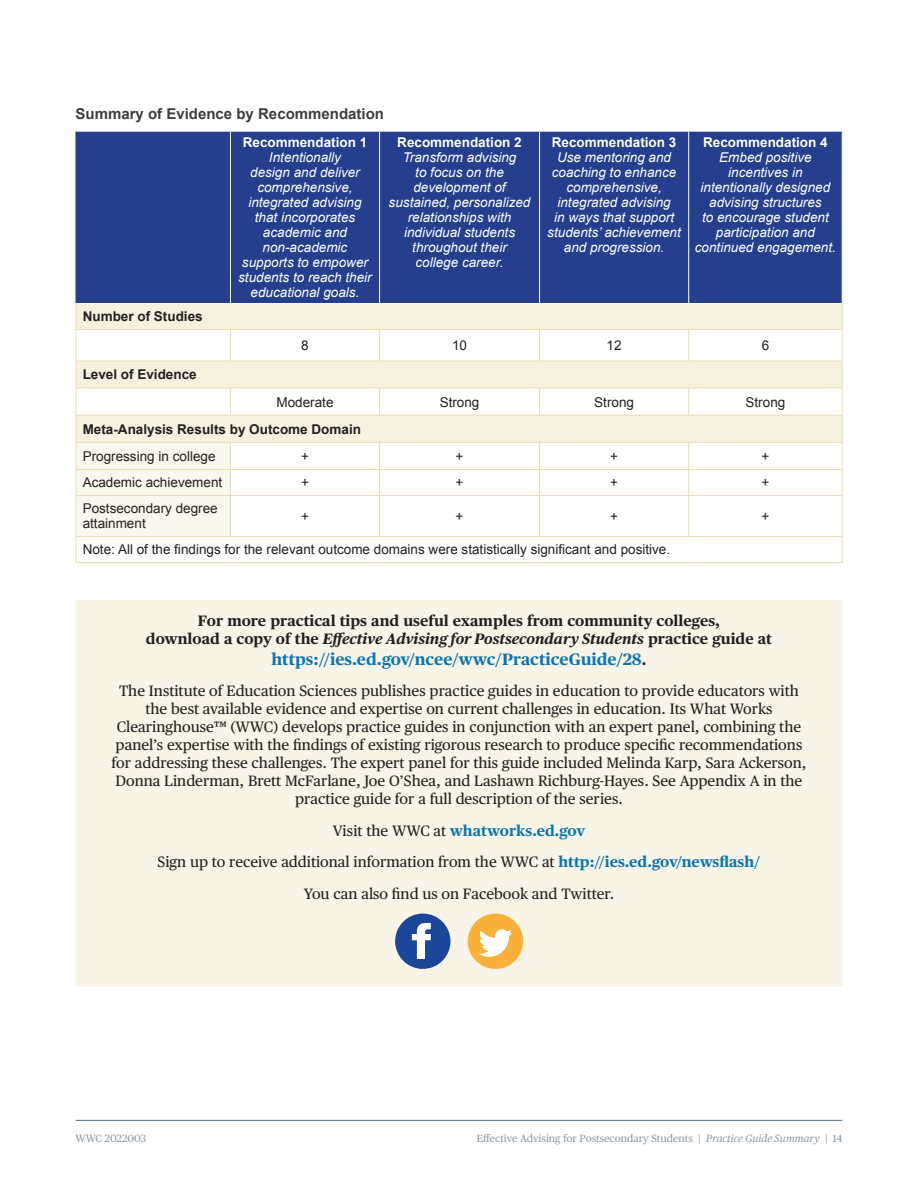
<style>
.page{position:relative;width:918px;height:1188px;background:#fff}
.page>*{position:absolute;margin:0;border:0;box-sizing:border-box;transform-origin:0 0}
.t1{font:700 16.5px "Publico Text";color:#0a75af}
.t2{font:15px/18px "Publico Text";color:#231f20;text-align:center}
.t3{font:700 15px/18px "Publico Text";color:#231f20;text-align:center}
.t4{font:700 15px "Arial";color:#3e3e3f}
.t5{font:italic 13.5px/15px "Arial";color:#fff;text-align:center}
.t6{font:13.5px/15px "Arial";color:#231f20}
.t7{font:700 13.5px "Arial";color:#231f20}
.t8{font:700 13.5px "Arial";color:#fff}
.t9{font:10.5px "Publico Text";color:#909ba7}
.s1{font-style:italic}
.s2{font-size:15px;color:#231f20}
.s3{font-weight:700;color:#0a75af}
</style>
<div class="page">
<hr style="left:76px;top:1120px;width:766px;height:1px;background:#566f7f">
<div style="left:77px;top:132px;width:765px;height:171px;background:#253f8e"></div>
<div style="left:231px;top:304px;width:611px;height:25px;background:#f6f2df"></div>
<svg style="left:231px;top:330px;width:611px;height:206px"></svg>
<hr style="left:379px;top:132px;width:1px;height:171px;background:#fff">
<hr style="left:539px;top:132px;width:1px;height:171px;background:#fff">
<hr style="left:688px;top:132px;width:1px;height:171px;background:#fff">
<hr style="left:230px;top:132px;width:1px;height:171px;background:#fff">
<svg style="left:842px;top:304px;width:1px;height:25px"></svg>
<hr style="left:230px;top:329px;width:150px;height:1px;background:#e9dfb4">
<hr style="left:380px;top:329px;width:160px;height:1px;background:#e9dfb4">
<hr style="left:379px;top:330px;width:1px;height:31px;background:#e9dfb4">
<hr style="left:540px;top:329px;width:149px;height:1px;background:#e9dfb4">
<hr style="left:539px;top:330px;width:1px;height:31px;background:#e9dfb4">
<hr style="left:689px;top:329px;width:153px;height:1px;background:#e9dfb4">
<hr style="left:688px;top:330px;width:1px;height:31px;background:#e9dfb4">
<hr style="left:842px;top:330px;width:1px;height:31px;background:#e9dfb4">
<hr style="left:230px;top:361px;width:150px;height:1px;background:#e9dfb4">
<hr style="left:380px;top:361px;width:160px;height:1px;background:#e9dfb4">
<hr style="left:540px;top:361px;width:149px;height:1px;background:#e9dfb4">
<hr style="left:689px;top:361px;width:153px;height:1px;background:#e9dfb4">
<hr style="left:230px;top:388px;width:150px;height:1px;background:#e9dfb4">
<hr style="left:380px;top:388px;width:160px;height:1px;background:#e9dfb4">
<svg style="left:379px;top:388px;width:1px;height:27px"></svg>
<hr style="left:540px;top:388px;width:149px;height:1px;background:#e9dfb4">
<svg style="left:539px;top:388px;width:1px;height:27px"></svg>
<hr style="left:689px;top:388px;width:153px;height:1px;background:#e9dfb4">
<svg style="left:688px;top:388px;width:1px;height:27px"></svg>
<hr style="left:230px;top:415px;width:150px;height:1px;background:#e9dfb4">
<hr style="left:380px;top:415px;width:160px;height:1px;background:#e9dfb4">
<hr style="left:540px;top:415px;width:149px;height:1px;background:#e9dfb4">
<hr style="left:689px;top:415px;width:153px;height:1px;background:#e9dfb4">
<hr style="left:230px;top:442px;width:150px;height:1px;background:#e9dfb4">
<hr style="left:380px;top:442px;width:160px;height:1px;background:#e9dfb4">
<hr style="left:540px;top:442px;width:149px;height:1px;background:#e9dfb4">
<hr style="left:689px;top:442px;width:153px;height:1px;background:#e9dfb4">
<hr style="left:230px;top:469px;width:150px;height:1px;background:#e9dfb4">
<hr style="left:380px;top:469px;width:160px;height:1px;background:#e9dfb4">
<svg style="left:379px;top:443px;width:1px;height:52px"></svg>
<hr style="left:540px;top:469px;width:149px;height:1px;background:#e9dfb4">
<svg style="left:539px;top:443px;width:1px;height:52px"></svg>
<hr style="left:689px;top:469px;width:153px;height:1px;background:#e9dfb4">
<svg style="left:688px;top:443px;width:1px;height:52px"></svg>
<svg style="left:842px;top:361px;width:1px;height:134px"></svg>
<hr style="left:230px;top:495px;width:150px;height:1px;background:#e9dfb4">
<hr style="left:380px;top:495px;width:160px;height:1px;background:#e9dfb4">
<hr style="left:379px;top:496px;width:1px;height:40px;background:#e9dfb4">
<hr style="left:540px;top:495px;width:149px;height:1px;background:#e9dfb4">
<hr style="left:539px;top:496px;width:1px;height:40px;background:#e9dfb4">
<hr style="left:689px;top:495px;width:153px;height:1px;background:#e9dfb4">
<hr style="left:688px;top:496px;width:1px;height:40px;background:#e9dfb4">
<hr style="left:842px;top:496px;width:1px;height:41px;background:#e9dfb4">
<svg style="left:842px;top:537px;width:1px;height:25px"></svg>
<svg style="left:76px;top:304px;width:155px;height:258px"></svg>
<hr style="left:230px;top:536px;width:150px;height:1px;background:#e9dfb4">
<hr style="left:380px;top:536px;width:160px;height:1px;background:#e9dfb4">
<hr style="left:540px;top:536px;width:149px;height:1px;background:#e9dfb4">
<hr style="left:689px;top:536px;width:153px;height:1px;background:#e9dfb4">
<hr style="left:76px;top:562px;width:154px;height:1px;background:#e9dfb4">
<hr style="left:230px;top:562px;width:150px;height:1px;background:#e9dfb4">
<hr style="left:380px;top:562px;width:160px;height:1px;background:#e9dfb4">
<hr style="left:540px;top:562px;width:149px;height:1px;background:#e9dfb4">
<hr style="left:689px;top:562px;width:153px;height:1px;background:#e9dfb4">
<hr style="left:76px;top:132px;width:1px;height:171px;background:#1d449b">
<div style="left:76px;top:600px;width:766px;height:387px;background:#f8f4e7"></div>
<div style="left:395px;top:914px;width:56px;height:55px;background:#1c469a;border-radius:50%"></div>
<svg style="left:412px;top:923px;width:19px;height:36px"></svg>
<div style="left:468px;top:914px;width:55px;height:55px;background:#fbb03a;border-radius:50%"></div>
<svg style="left:479px;top:929px;width:33px;height:28px"></svg>
<p class="t4" style="left:76px;top:104px;width:310px">Summary of Evidence by Recommendation</p>
<p class="t8" style="left:243px;top:134px;width:126px">Recommendation 1</p>
<p class="t5" style="left:238px;top:150px;width:135px">Intentionally<br>design and deliver comprehensive, integrated advising that incorporates academic and non-academic supports to empower students to reach their educational goals.</p>
<p class="t8" style="left:397px;top:134px;width:126px">Recommendation 2</p>
<p class="t5" style="left:389px;top:150px;width:143px">Transform advising<br>to focus on the development of sustained, personalized relationships with individual students throughout their<br>college career.</p>
<p class="t7" style="left:83px;top:308px;width:122px">Number of Studies</p>
<p class="t8" style="left:552px;top:134px;width:126px">Recommendation 3</p>
<p class="t5" style="left:547px;top:150px;width:135px">Use mentoring and coaching to enhance comprehensive, integrated advising<br>in ways that support students’ achievement and progression.</p>
<p class="t8" style="left:703px;top:134px;width:126px">Recommendation 4</p>
<p class="t5" style="left:695px;top:150px;width:143px">Embed positive incentives in intentionally designed advising structures<br>to encourage student participation and continued engagement.</p>
<p class="t7" style="left:83px;top:366px;width:116px">Level of Evidence</p>
<p class="t6" style="left:301px;top:338px;width:9px">8</p>
<p class="t6" style="left:452px;top:338px;width:17px">10</p>
<p class="t6" style="left:607px;top:338px;width:17px">12</p>
<p class="t6" style="left:762px;top:338px;width:9px">6</p>
<p class="t6" style="left:276px;top:394px;width:59px">Moderate</p>
<p class="t6" style="left:440px;top:394px;width:41px">Strong</p>
<p class="t6" style="left:594px;top:394px;width:41px">Strong</p>
<p class="t6" style="left:746px;top:394px;width:41px">Strong</p>
<p class="t7" style="left:83px;top:420px;width:280px">Meta-Analysis Results by Outcome Domain</p>
<p class="t6" style="left:83px;top:449px;width:134px">Progressing in college</p>
<p class="t6" style="left:301px;top:449px;width:9px">+</p>
<p class="t6" style="left:456px;top:449px;width:9px">+</p>
<p class="t6" style="left:610px;top:449px;width:9px">+</p>
<p class="t6" style="left:762px;top:449px;width:9px">+</p>
<p class="t6" style="left:83px;top:475px;width:141px">Academic achievement</p>
<p class="t6" style="left:301px;top:475px;width:9px">+</p>
<p class="t6" style="left:456px;top:475px;width:9px">+</p>
<p class="t6" style="left:610px;top:475px;width:9px">+</p>
<p class="t6" style="left:762px;top:475px;width:9px">+</p>
<p class="t6" style="left:83px;top:501px;width:137px">Postsecondary degree attainment</p>
<p class="t6" style="left:301px;top:509px;width:9px">+</p>
<p class="t6" style="left:456px;top:509px;width:9px">+</p>
<p class="t6" style="left:610px;top:509px;width:9px">+</p>
<p class="t6" style="left:762px;top:509px;width:9px">+</p>
<p class="t6" style="left:83px;top:542px;width:589px">Note: All of the findings for the relevant outcome domains were statistically significant and positive.</p>
<p class="t3" style="left:146px;top:610px;width:628px">For more practical tips and useful examples from community colleges,<br>download a copy of the <span class="s1">Effective Advising for Postsecondary Students</span> practice guide at</p>
<p class="t1" style="left:272px;top:646px;width:376px">https://ies.ed.gov/ncee/wwc/PracticeGuide/28<span class="s2">.</span></p>
<p class="t2" style="left:112px;top:681px;width:696px">The Institute of Education Sciences publishes practice guides in education to provide educators with the best available evidence and expertise on current challenges in education. Its What Works Clearinghouse™ (WWC) develops practice guides in conjunction with an expert panel, combining the panel’s expertise with the findings of existing rigorous research to produce specific recommendations for addressing these challenges. The expert panel for this guide included Melinda Karp, Sara Ackerson, Donna Linderman, Brett McFarlane, Joe O’Shea, and Lashawn Richburg-Hayes. See Appendix A in the practice guide for a full description of the series.</p>
<p class="t2" style="left:158px;top:814px;width:604px;line-height:31.5px">Visit the WWC at <span class="s3">whatworks.ed.gov<br></span>Sign up to receive additional information from the WWC at <span class="s3">http://ies.ed.gov/newsflash/<br></span>You can also find us on Facebook and Twitter.</p>
<p class="t9" style="left:76px;top:1130px;width:72px">WWC 2022003</p>
<p class="t9" style="left:477px;top:1130px;width:367px">Effective Advising for Postsecondary Students | <span class="s1">Practice Guide Summary</span> | 14</p>
</div>
